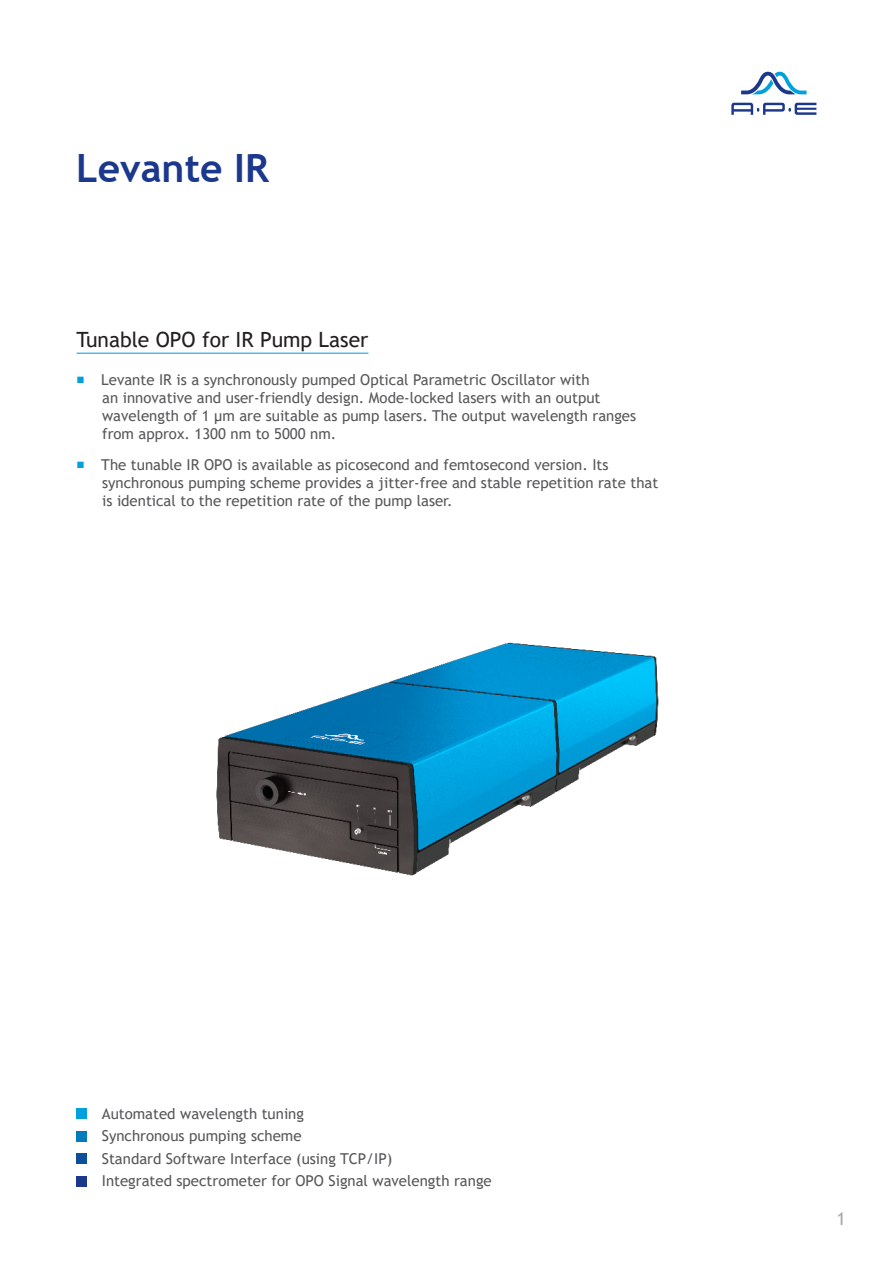
<style>
.page{position:relative;width:893px;height:1263px;background:#fff}
.page>*{position:absolute;margin:0;border:0;box-sizing:border-box;transform-origin:0 0}
._1_Hauptüberschrift{font:700 39px "Trebuchet MS";color:#1b388c}
._3_Textüberschrift{font:21px "Trebuchet MS";color:#231f20}
.t1{font:18px "Trebuchet MS";color:#a8a9ad}
.Keypoints{font:15px/18px "Trebuchet MS";color:#57585a}
</style>
<div class="page">
<svg style="left:731px;top:103px;width:85px;height:12px"></svg>
<svg style="left:741px;top:72px;width:65px;height:22px"></svg>
<div style="left:76px;top:1108px;width:11px;height:10px;background:#00a1dd"></div>
<div style="left:76px;top:1131px;width:11px;height:10px;background:#007cbe"></div>
<div style="left:76px;top:1176px;width:11px;height:10px;background:#1b388c"></div>
<div style="left:76px;top:1153px;width:11px;height:11px;background:#0e4e9b"></div>
<hr style="left:77px;top:353px;width:291px;height:1px;background:#00a1dd">
<img style="left:216px;top:642px;width:443px;height:234px">
<p class="_1_Hauptüberschrift" style="left:76px;top:144px;width:194px">Levante IR</p>
<p class="_3_Textüberschrift" style="left:77px;top:326px;width:293px">Tunable OPO for IR Pump Laser</p>
<p class="Keypoints" style="left:102px;top:371px;width:536px;text-indent:-26px"><sup>■</sup> Levante IR is a synchronously pumped Optical Parametric Oscillator with<br>an innovative and user-friendly design. Mode-locked lasers with an output wavelength of 1 µm are suitable as pump lasers. The output wavelength ranges from approx. 1300 nm to 5000 nm.</p>
<p class="Keypoints" style="left:102px;top:456px;width:558px;text-indent:-26px"><sup>■</sup> The tunable IR OPO is available as picosecond and femtosecond version. Its synchronous pumping scheme provides a jitter-free and stable repetition rate that is identical to the repetition rate of the pump laser.</p>
<p class="Keypoints" style="left:102px;top:1104px;width:204px">Automated wavelength tuning</p>
<p class="Keypoints" style="left:102px;top:1127px;width:201px">Synchronous pumping scheme</p>
<p class="Keypoints" style="left:102px;top:1149px;width:292px">Standard Software Interface (using TCP/IP)</p>
<p class="Keypoints" style="left:102px;top:1172px;width:391px">Integrated spectrometer for OPO Signal wavelength range</p>
<p class="t1" style="left:837px;top:1207px;width:11px">1</p>
</div>
